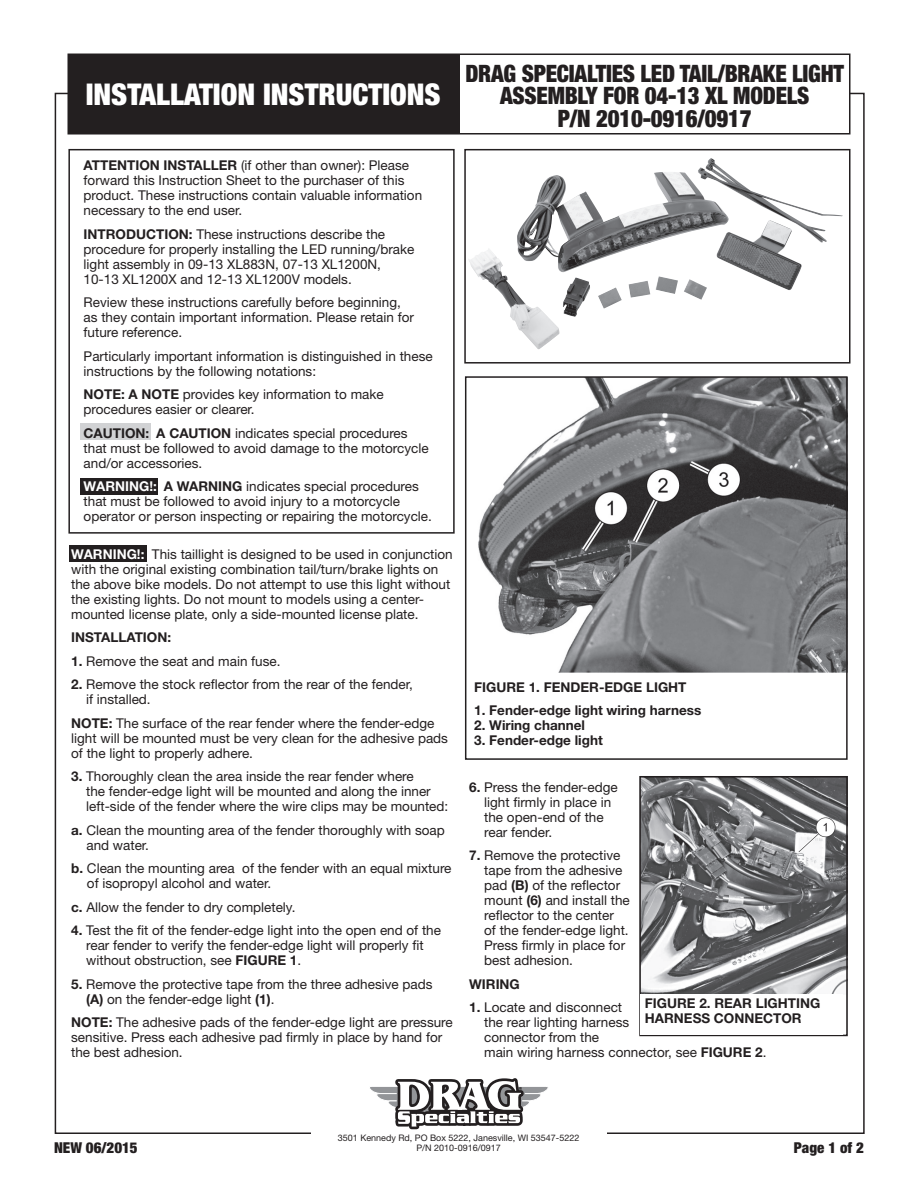
<style>
.page{position:relative;width:918px;height:1188px;background:#fff}
.page>*{position:absolute;margin:0;border:0;box-sizing:border-box;transform-origin:0 0}
.t1{font:900 condensed 30px "Helvetica Neue LT Std";color:#fff}
.t2{font:900 condensed 24px/22.5px "Helvetica Neue LT Std";letter-spacing:-.01em;color:#231f20;text-align:center;scale:.95 1}
.t3{font:900 condensed 15px "Helvetica Neue LT Std";color:#231f20}
.t4{font:13.5px/15px "Helvetica Neue LT Std";color:#231f20}
.t5{font:700 13.5px/15px "Helvetica Neue LT Std";color:#231f20}
.t6{font:9px "Helvetica Neue LT Std";color:#231f20}
.s1{font-weight:700}
.s2{font-weight:700;color:#fff}
</style>
<div class="page">
<div style="left:69px;top:546px;width:78px;height:16px;background:#231f20"></div>
<div style="left:68px;top:149px;width:387px;height:385px;border:2px solid #231f20"></div>
<div style="left:67px;top:54px;width:783px;height:81px;border:2px solid #231f20"></div>
<div style="left:68px;top:54px;width:391px;height:80px;background:#231f20"></div>
<svg style="left:370px;top:1078px;width:178px;height:52px"></svg>
<img style="left:517px;top:158px;width:326px;height:115px">
<div style="left:464px;top:149px;width:386px;height:215px;border:2px solid #231f20"></div>
<div style="left:80px;top:478px;width:78px;height:17px;background:#231f20"></div>
<div style="left:80px;top:424px;width:71px;height:16px;background:#d1d2d4"></div>
<img style="left:478px;top:379px;width:367px;height:294px">
<div style="left:465px;top:376px;width:383px;height:384px;border:2px solid #231f20"></div>
<img style="left:642px;top:779px;width:203px;height:215px">
<div style="left:639px;top:776px;width:209px;height:260px;border:2px solid #231f20"></div>
<div style="left:641px;top:994px;width:202px;height:41px;background:#fff"></div>
<h1 class="t1" style="left:86px;top:76px;width:357px">INSTALLATION INSTRUCTIONS</h1>
<p class="t4" style="left:84px;top:158px;width:340px"><span class="s1">ATTENTION INSTALLER</span> (if other than owner): Please forward this Instruction Sheet to the purchaser of this product. These instructions contain valuable information necessary to the end user.</p>
<p class="t4" style="left:84px;top:226px;width:332px"><span class="s1">INTRODUCTION:</span> These instructions describe the procedure for properly installing the LED running/brake light assembly in 09-13 XL883N, 07-13 XL1200N, 10-13 XL1200X and 12-13 XL1200V models.</p>
<p class="t4" style="left:84px;top:295px;width:332px">Review these instructions carefully before beginning, as they contain important information. Please retain for future reference.</p>
<p class="t4" style="left:84px;top:348px;width:351px">Particularly important information is distinguished in these instructions by the following notations:</p>
<p class="t4" style="left:84px;top:387px;width:302px"><span class="s1">NOTE: A NOTE</span> provides key information to make procedures easier or clearer.</p>
<p class="t4" style="left:84px;top:425px;width:347px"><span class="s1">CAUTION: A CAUTION</span> indicates special procedures that must be followed to avoid damage to the motorcycle and/or accessories.</p>
<p class="t4" style="left:84px;top:479px;width:350px"><span class="s2">WARNING!:</span> <span class="s1">A WARNING</span> indicates special procedures that must be followed to avoid injury to a motorcycle operator or person inspecting or repairing the motorcycle.</p>
<p class="t4" style="left:71px;top:546px;width:383px"><span class="s2">WARNING!:</span> This taillight is designed to be used in conjunction with the original existing combination tail/turn/brake lights on the above bike models. Do not attempt to use this light without the existing lights. Do not mount to models using a center&shy;mounted license plate, only a side-mounted license plate.</p>
<p class="t5" style="left:71px;top:629px;width:101px">INSTALLATION:</p>
<p class="t4" style="left:71px;top:653px;width:211px"><span class="s1">1.</span> Remove the seat and main fuse.</p>
<p class="t4" style="left:86px;top:677px;width:328px;text-indent:-15px"><span class="s1">2.</span> Remove the stock reflector from the rear of the fender, if installed.</p>
<p class="t4" style="left:71px;top:715px;width:378px"><span class="s1">NOTE:</span> The surface of the rear fender where the fender-edge light will be mounted must be very clean for the adhesive pads of the light to properly adhere.</p>
<p class="t4" style="left:86px;top:769px;width:364px;text-indent:-15px"><span class="s1">3.</span> Thoroughly clean the area inside the rear fender where<br>the fender-edge light will be mounted and along the inner left-side of the fender where the wire clips may be mounted:</p>
<p class="t4" style="left:86px;top:822px;width:360px;text-indent:-15px"><span class="s1">a.</span> Clean the mounting area of the fender thoroughly with soap and water.</p>
<p class="t4" style="left:87px;top:861px;width:366px;text-indent:-16px"><span class="s1">b.</span> Clean the mounting area of the fender with an equal mixture of isopropyl alcohol and water.</p>
<p class="t4" style="left:71px;top:899px;width:226px"><span class="s1">c.</span> Allow the fender to dry completely.</p>
<p class="t4" style="left:86px;top:923px;width:356px;text-indent:-15px"><span class="s1">4.</span> Test the fit of the fender-edge light into the open end of the rear fender to verify the fender-edge light will properly fit without obstruction, see <span class="s1">FIGURE 1</span>.</p>
<p class="t4" style="left:86px;top:976px;width:348px;text-indent:-15px"><span class="s1">5.</span> Remove the protective tape from the three adhesive pads <span class="s1">(A)</span> on the fender-edge light <span class="s1">(1)</span>.</p>
<p class="t4" style="left:71px;top:1015px;width:383px"><span class="s1">NOTE:</span> The adhesive pads of the fender-edge light are pressure sensitive. Press each adhesive pad firmly in place by hand for the best adhesion.</p>
<h2 class="t2" style="left:465px;top:61px;width:400px">DRAG SPECIALTIES LED TAIL/BRAKE LIGHT<br>ASSEMBLY FOR 04-13 XL MODELS<br>P/N 2010-0916/0917</h2>
<p class="t5" style="left:474px;top:679px;width:214px">FIGURE 1. FENDER-EDGE LIGHT</p>
<p class="t5" style="left:474px;top:702px;width:228px">1. Fender-edge light wiring harness</p>
<p class="t5" style="left:474px;top:717px;width:112px">2. Wiring channel</p>
<p class="t5" style="left:474px;top:732px;width:130px">3. Fender-edge light</p>
<p class="t4" style="left:484px;top:779px;width:135px;text-indent:-15px"><span class="s1">6.</span> Press the fender-edge light firmly in place in the open-end of the rear fender.</p>
<p class="t4" style="left:484px;top:848px;width:147px;text-indent:-15px"><span class="s1">7.</span> Remove the protective tape from the adhesive pad <span class="s1">(B)</span> of the reflector mount <span class="s1">(6)</span> and install the reflector to the center<br>of the fender-edge light.<br>Press firmly in place for best adhesion.</p>
<p class="t5" style="left:469px;top:976px;width:52px">WIRING</p>
<p class="t4" style="left:484px;top:1000px;width:284px;text-indent:-15px"><span class="s1">1.</span> Locate and disconnect<br>the rear lighting harness<br>connector from the<br>main wiring harness connector, see <span class="s1">FIGURE 2</span>.</p>
<p class="t5" style="left:645px;top:995px;width:177px">FIGURE 2. REAR LIGHTING<br>HARNESS CONNECTOR</p>
<p class="t6" style="left:338px;top:1132px;width:243px">3501 Kennedy Rd, PO Box 5222, Janesville, WI 53547-5222</p>
<p class="t3" style="left:54px;top:1138px;width:85px">NEW 06/2015</p>
<p class="t6" style="left:416px;top:1143px;width:86px">P/N 2010-0916/0917</p>
<p class="t3" style="left:794px;top:1138px;width:72px">Page 1 of 2</p>
</div>
